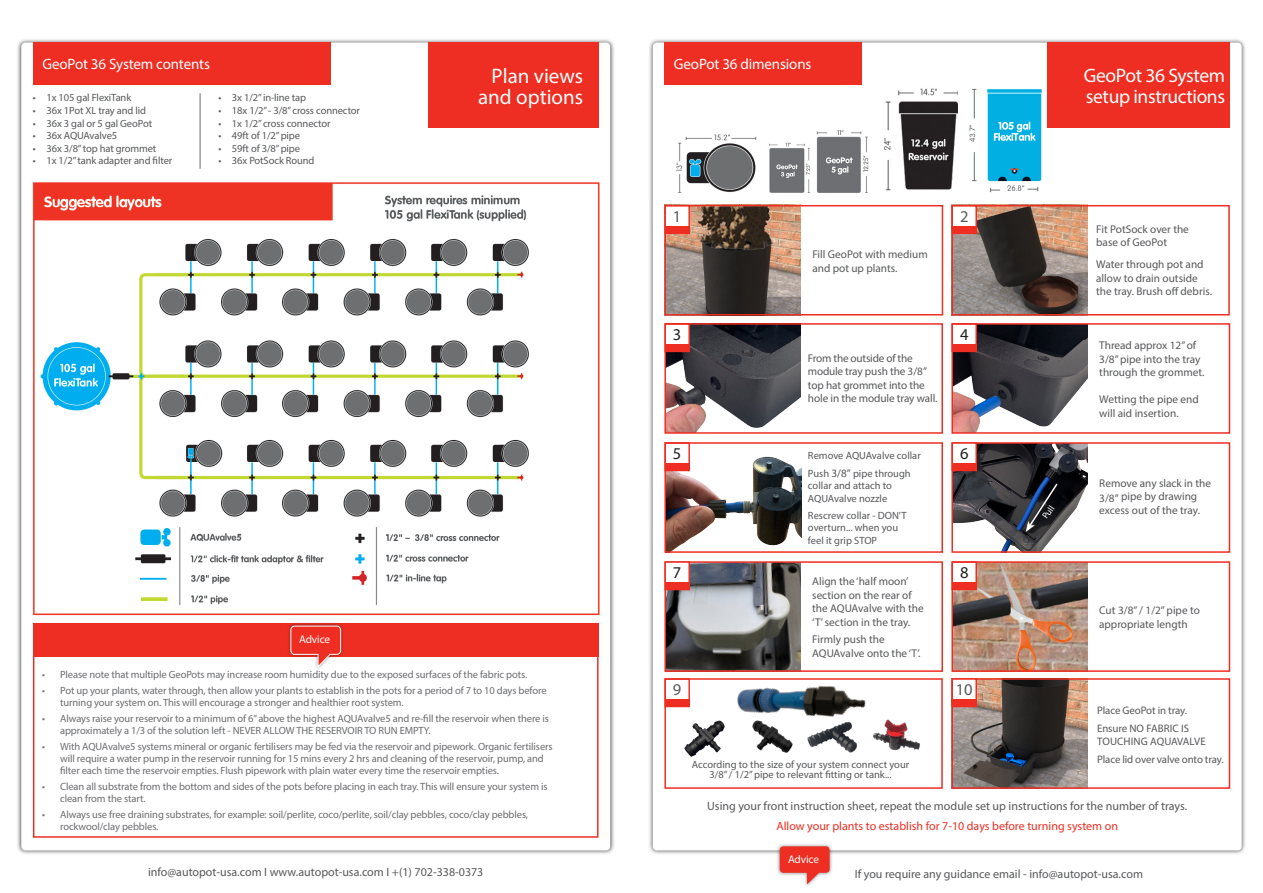
<style>
.page{position:relative;width:1263px;height:893px;background:#fff}
.page>*{position:absolute;margin:0;border:0;box-sizing:border-box;transform-origin:0 0}
.t1{font:21px/21px "Myriad Pro";color:#fff;text-align:right}
.t2{font:19.5px "Myriad Pro";letter-spacing:-.02em;color:#fff}
.t3{font:16.5px "Myriad Pro";color:#231f20}
.t4{font:16.5px "Myriad Pro";color:#57585a}
.t5{font:15px "Myriad Pro";letter-spacing:-.01em;color:#fff}
.t6{font:12px "Myriad Pro";color:#57585a}
.t7{font:12px "Myriad Pro";color:#ee2e22}
.t8{font:11.25px/13.5px "Myriad Pro";color:#57585a}
.t9{font:11.25px "Myriad Pro";letter-spacing:-.02em;color:#57585a}
.Body{font:11.25px "Myriad Pro";letter-spacing:-.01em;color:#fff}
.t10{font:10.8px "Myriad Pro";letter-spacing:-.01em;color:#57585a}
.t11{font:10.8px/13.5px "Myriad Pro";letter-spacing:.01em;color:#57585a}
.t12{font:10.5px/11.9px "Myriad Pro";letter-spacing:-.01em;color:#6c6d70}
.t13{font:10.5px/12.6px "Myriad Pro";letter-spacing:-.01em;color:#57585a}
.t14{font:9px "Myriad Pro";color:#fff}
.s1{font-size:11.25px}
</style>
<div class="page">
<div style="left:648px;top:38px;width:598px;height:817px;background:#231f20;opacity:.8"></div>
<div style="left:653px;top:43px;width:589px;height:807px;background:#fff;border-radius:4px"></div>
<div style="left:17px;top:38px;width:598px;height:817px;background:#231f20;opacity:.8"></div>
<div style="left:21px;top:43px;width:589px;height:807px;background:#fff;border-radius:4px"></div>
<div style="left:1048px;top:43px;width:182px;height:85px;background:#ee2e22"></div>
<div style="left:428px;top:43px;width:170px;height:85px;background:#ee2e22"></div>
<div style="left:33px;top:43px;width:297px;height:42px;background:#ee2e22"></div>
<div style="left:664px;top:43px;width:198px;height:42px;background:#ee2e22"></div>
<div style="left:33px;top:623px;width:565px;height:34px;background:#ee2e22"></div>
<div style="left:33px;top:623px;width:565px;height:215px;border:2px solid #ee2e22"></div>
<div style="left:776px;top:843px;width:57px;height:44px;background:#231f20;opacity:.5"></div>
<svg style="left:780px;top:846px;width:50px;height:38px"></svg>
<div style="left:287px;top:622px;width:57px;height:48px;background:#231f20;opacity:.5"></div>
<svg style="left:290px;top:625px;width:51px;height:44px"></svg>
<hr style="left:200px;top:93px;width:1px;height:76px;background:#6c6d70">
<img style="left:769px;top:88px;width:189px;height:105px">
<img style="left:969px;top:88px;width:73px;height:105px">
<img style="left:954px;top:208px;width:133px;height:104px">
<div style="left:951px;top:205px;width:279px;height:110px;border:2px solid #ee2e22"></div>
<img style="left:667px;top:235px;width:133px;height:77px">
<div style="left:664px;top:205px;width:279px;height:110px;border:2px solid #ee2e22"></div>
<img style="left:954px;top:681px;width:133px;height:105px">
<div style="left:951px;top:678px;width:279px;height:111px;border:2px solid #ee2e22"></div>
<img style="left:668px;top:206px;width:134px;height:46px">
<svg style="left:951px;top:204px;width:27px;height:31px"></svg>
<svg style="left:951px;top:678px;width:27px;height:30px"></svg>
<svg style="left:664px;top:204px;width:27px;height:31px"></svg>
<svg style="left:667px;top:681px;width:23px;height:27px"></svg>
<img style="left:807px;top:727px;width:50px;height:26px">
<div style="left:664px;top:678px;width:279px;height:111px;border:2px solid #ee2e22"></div>
<img style="left:684px;top:720px;width:41px;height:37px">
<img style="left:873px;top:719px;width:47px;height:32px">
<img style="left:752px;top:727px;width:41px;height:26px">
<img style="left:725px;top:678px;width:154px;height:49px">
<img style="left:667px;top:326px;width:133px;height:105px">
<img style="left:954px;top:445px;width:133px;height:105px">
<svg style="left:1026px;top:482px;width:33px;height:50px;background:#2a3240"></svg>
<img style="left:667px;top:456px;width:134px;height:94px">
<svg style="left:667px;top:445px;width:24px;height:27px"></svg>
<svg style="left:667px;top:326px;width:24px;height:27px"></svg>
<img style="left:667px;top:564px;width:134px;height:105px">
<div style="left:664px;top:323px;width:279px;height:111px;border:2px solid #ee2e22"></div>
<svg style="left:951px;top:323px;width:280px;height:111px"></svg>
<div style="left:664px;top:442px;width:279px;height:111px;border:2px solid #ee2e22"></div>
<div style="left:951px;top:442px;width:279px;height:111px;border:2px solid #ee2e22"></div>
<div style="left:664px;top:561px;width:279px;height:111px;border:2px solid #ee2e22"></div>
<svg style="left:664px;top:561px;width:27px;height:30px"></svg>
<svg style="left:951px;top:442px;width:27px;height:30px"></svg>
<img style="left:954px;top:564px;width:133px;height:105px">
<svg style="left:954px;top:564px;width:24px;height:27px"></svg>
<div style="left:951px;top:561px;width:279px;height:111px;border:2px solid #ee2e22"></div>
<img style="left:676px;top:134px;width:81px;height:59px">
<img style="left:32px;top:182px;width:568px;height:434px">
<p class="t5" style="left:42px;top:55px;width:169px">GeoPot 36 System contents</p>
<p class="t5" style="left:674px;top:55px;width:139px">GeoPot 36 dimensions</p>
<p class="t1" style="left:478px;top:65px;width:106px">Plan views and options</p>
<p class="t13" style="left:33px;top:91px;width:100px">• 1x 105 gal FlexiTank</p>
<p class="t13" style="left:33px;top:104px;width:115px">• 36x 1Pot XL tray and lid</p>
<p class="t13" style="left:33px;top:117px;width:121px">• 36x 3 gal or 5 gal GeoPot</p>
<p class="t13" style="left:33px;top:129px;width:86px">• 36x AQUAvalve5</p>
<p class="t13" style="left:33px;top:142px;width:125px">• 36x 3/8” top hat grommet</p>
<p class="t13" style="left:33px;top:154px;width:141px">• 1x 1/2” tank adapter and filter</p>
<p class="t13" style="left:218px;top:91px;width:89px">• 3x 1/2” in-line tap</p>
<p class="t13" style="left:218px;top:104px;width:143px">• 18x 1/2” - 3/8” cross connector</p>
<p class="t13" style="left:218px;top:117px;width:114px">• 1x 1/2” cross connector</p>
<p class="t13" style="left:218px;top:129px;width:83px">• 49ft of 1/2” pipe</p>
<p class="t13" style="left:218px;top:142px;width:83px">• 59ft of 3/8” pipe</p>
<p class="t13" style="left:218px;top:154px;width:98px">• 36x PotSock Round</p>
<p class="t4" style="left:673px;top:206px;width:10px">1</p>
<p class="t3" style="left:673px;top:324px;width:10px">3</p>
<p class="t8" style="left:812px;top:248px;width:117px">Fill GeoPot with medium and pot up plants.</p>
<p class="t9" style="left:808px;top:351px;width:106px">From the outside of the</p>
<p class="t8" style="left:808px;top:364px;width:121px">module tray push the 3/8” top hat grommet into the</p>
<p class="t8" style="left:808px;top:391px;width:131px">hole in the module tray wall.</p>
<p class="t3" style="left:673px;top:443px;width:10px">5</p>
<p class="t13" style="left:808px;top:449px;width:114px">Remove AQUAvalve collar</p>
<p class="t13" style="left:808px;top:467px;width:104px">Push <span class="s1">3/8”</span> pipe through collar and attach to<br>AQUAvalve nozzle</p>
<p class="t13" style="left:808px;top:509px;width:100px">Rescrew collar - DON’T overturn... when you feel it grip STOP</p>
<p class="t4" style="left:960px;top:206px;width:10px">2</p>
<p class="t3" style="left:960px;top:324px;width:10px">4</p>
<p class="t3" style="left:960px;top:443px;width:10px">6</p>
<p class="t2" style="left:1084px;top:64px;width:143px">GeoPot 36 System</p>
<p class="t2" style="left:1086px;top:85px;width:141px">setup instructions</p>
<p class="t14" style="left:1040px;top:514px;width:15px;rotate:-55deg">Pull</p>
<p class="t8" style="left:1096px;top:222px;width:94px">Fit PotSock over the base of GeoPot</p>
<p class="t8" style="left:1096px;top:257px;width:109px">Water through pot and</p>
<p class="t8" style="left:1096px;top:271px;width:103px">allow to drain outside</p>
<p class="t8" style="left:1096px;top:284px;width:117px">the tray. Brush off debris.</p>
<p class="t8" style="left:1099px;top:338px;width:107px">Thread approx 12” of<br>3/8” pipe into the tray through the grommet.</p>
<p class="t8" style="left:1099px;top:392px;width:101px">Wetting the pipe end will aid insertion.</p>
<p class="t8" style="left:1099px;top:476px;width:113px">Remove any slack in the<br>3/8” pipe by drawing excess out of the tray.</p>
<p class="Body" style="left:299px;top:633px;width:33px">Advice</p>
<p class="t12" style="left:42px;top:668px;width:487px">• Please note that multiple GeoPots may increase room humidity due to the exposed surfaces of the fabric pots.</p>
<p class="t12" style="left:60px;top:684px;width:488px;text-indent:-18px">• Pot up your plants, water through, then allow your plants to establish in the pots for a period of 7 to 10 days before turning your system on. This will encourage a stronger and healthier root system.</p>
<p class="t12" style="left:60px;top:712px;width:490px;text-indent:-18px">• Always raise your reservoir to a minimum of 6” above the highest AQUAvalve5 and re-fill the reservoir when there is approximately a 1/3 of the solution left - NEVER ALLOW THE RESERVOIR TO RUN EMPTY.</p>
<p class="t12" style="left:60px;top:740px;width:494px;text-indent:-18px">• With AQUAvalve5 systems mineral or organic fertilisers may be fed via the reservoir and pipework. Organic fertilisers will require a water pump in the reservoir running for 15 mins every 2 hrs and cleaning of the reservoir, pump, and filter each time the reservoir empties. Flush pipework with plain water every time the reservoir empties.</p>
<p class="t12" style="left:60px;top:780px;width:489px;text-indent:-18px">• Clean all substrate from the bottom and sides of the pots before placing in each tray. This will ensure your system is clean from the start.</p>
<p class="t12" style="left:60px;top:808px;width:469px;text-indent:-18px">• Always use free draining substrates, for example: soil/perlite, coco/perlite, soil/clay pebbles, coco/clay pebbles, rockwool/clay pebbles.</p>
<p class="t6" style="left:148px;top:865px;width:337px">info@autopot-usa.com I www.autopot-usa.com I +(1) 702-338-0373</p>
<p class="t3" style="left:673px;top:562px;width:10px">7</p>
<p class="t4" style="left:673px;top:679px;width:10px">9</p>
<p class="t8" style="left:812px;top:574px;width:113px">Align the ‘half moon’ section on the rear of the AQUAvalve with the ‘T’ section in the tray.</p>
<p class="t8" style="left:812px;top:633px;width:110px">Firmly push the<br>AQUAvalve onto the ‘T’.</p>
<p class="t13" style="left:692px;top:759px;width:219px;line-height:10.5px;text-align:center">According to the size of your system connect your<br>3/8” / 1/2” pipe to relevant fitting or tank...</p>
<p class="t3" style="left:960px;top:562px;width:10px">8</p>
<p class="t4" style="left:956px;top:679px;width:18px">10</p>
<p class="t8" style="left:1099px;top:603px;width:102px">Cut 3/8” / 1/2” pipe to appropriate length</p>
<p class="t10" style="left:1097px;top:704px;width:91px">Place GeoPot in tray.</p>
<p class="t11" style="left:1097px;top:721px;width:110px">Ensure NO FABRIC IS<br>TOUCHING AQUAVALVE</p>
<p class="t10" style="left:1097px;top:753px;width:128px">Place lid over valve onto tray.</p>
<p class="t6" style="left:707px;top:798px;width:481px">Using your front instruction sheet, repeat the module set up instructions for the number of trays.</p>
<p class="t7" style="left:776px;top:819px;width:343px">Allow your plants to establish for 7-10 days before turning system on</p>
<p class="Body" style="left:788px;top:852px;width:33px">Advice</p>
<p class="t6" style="left:855px;top:866px;width:290px">If you require any guidance email - info@autopot-usa.com</p>
</div>
